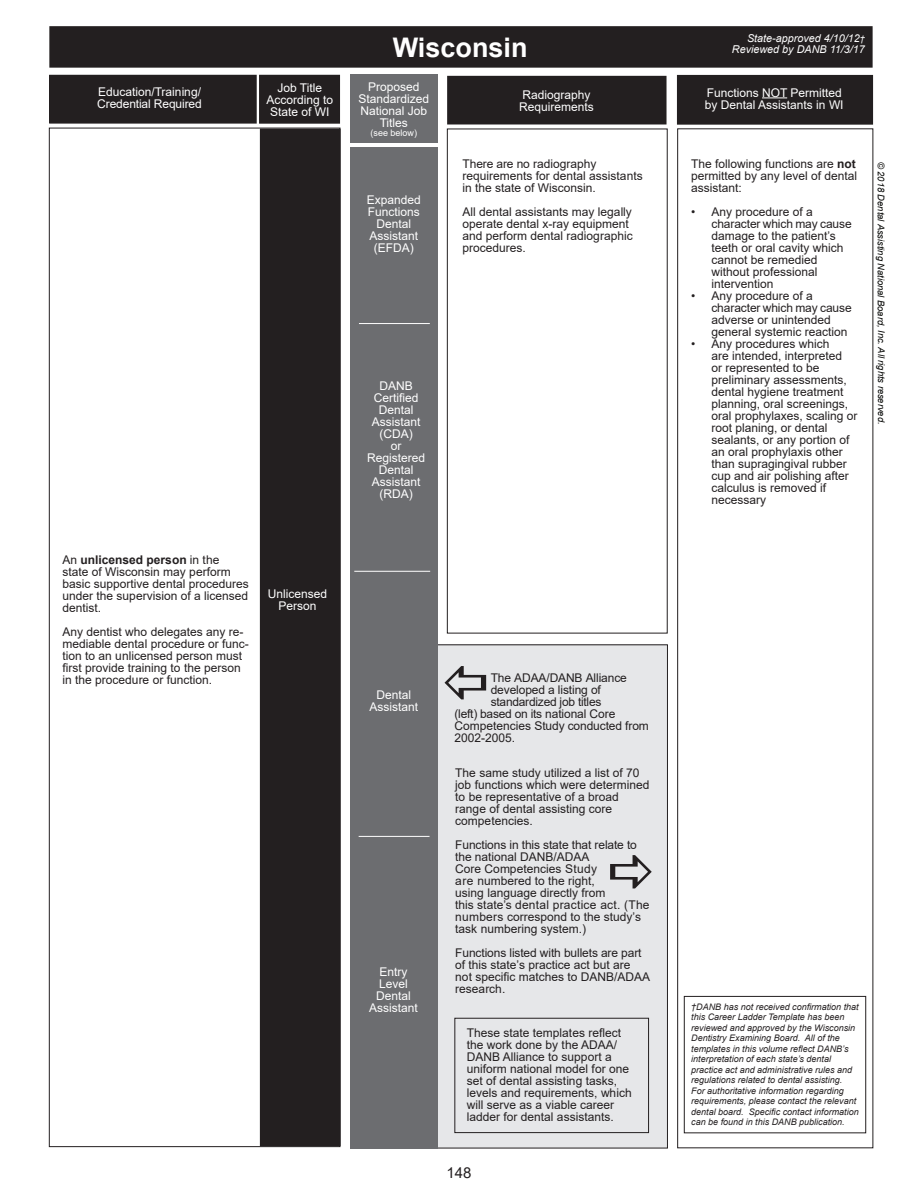
<style>
.page{position:relative;width:918px;height:1188px;background:#fff}
.page>*{position:absolute;margin:0;border:0;box-sizing:border-box;transform-origin:0 0}
.t1{font:700 27px "Arial";color:#fff}
.t2{font:15px "Arial";color:#231f20}
.t3{font:12px/12px "Arial";color:#231f20}
.t4{font:12px/12px "Arial";color:#fff;text-align:center}
.t5{font:12px "Arial";letter-spacing:-.02em;color:#231f20}
.t6{font:italic 10.8px/11.2px "Arial";color:#fff;text-align:right}
.t7{font:italic 9.3px "Arial";color:#040503}
.t8{font:italic 9px/10.5px "Arial";color:#231f20}
.t9{font:9px "Arial";color:#fff}
.s1{font-weight:700}
.s2{font-size:9px}
</style>
<div class="page">
<div style="left:50px;top:76px;width:206px;height:47px;background:#231f20"></div>
<div style="left:49px;top:75px;width:208px;height:49px;border:2px solid #231f20"></div>
<div style="left:677px;top:129px;width:196px;height:1019px;border:1px solid #231f20"></div>
<div style="left:678px;top:76px;width:194px;height:48px;background:#231f20"></div>
<div style="left:677px;top:75px;width:196px;height:50px;border:2px solid #231f20"></div>
<div style="left:50px;top:27px;width:822px;height:40px;background:#231f20"></div>
<div style="left:49px;top:26px;width:824px;height:42px;border:2px solid #231f20"></div>
<div style="left:259px;top:128px;width:82px;height:1019px;background:#231f20"></div>
<div style="left:259px;top:128px;width:82px;height:1019px;border:1px solid #fff"></div>
<div style="left:260px;top:76px;width:79px;height:47px;background:#231f20"></div>
<div style="left:259px;top:75px;width:81px;height:49px;border:2px solid #231f20"></div>
<svg style="left:762px;top:97px;width:25px;height:1px"></svg>
<div style="left:448px;top:77px;width:218px;height:47px;background:#231f20"></div>
<div style="left:447px;top:76px;width:220px;height:48px;border:2px solid #231f20"></div>
<div style="left:447px;top:129px;width:220px;height:504px;border:1px solid #231f20"></div>
<div style="left:394px;top:645px;width:273px;height:503px;background:#e6e7e9"></div>
<div style="left:350px;top:147px;width:88px;height:1001px;background:#6c6d70"></div>
<hr style="left:359px;top:323px;width:71px;height:1px;background:#fff">
<hr style="left:354px;top:571px;width:76px;height:1px;background:#fff">
<hr style="left:359px;top:836px;width:71px;height:1px;background:#fff">
<div style="left:455px;top:1018px;width:194px;height:115px;border:1px solid #231f20"></div>
<div style="left:350px;top:74px;width:87px;height:69px;background:#6c6d70"></div>
<div style="left:684px;top:996px;width:182px;height:137px;border:1px solid #231f20"></div>
<p class="t4" style="left:97px;top:86px;width:106px;text-align:left">Education/Training/<br>Credential Required</p>
<p class="t4" style="left:267px;top:82px;width:68px">Job Title<br>According to<br>State of WI</p>
<p class="t1" style="left:393px;top:28px;width:136px">Wisconsin</p>
<p class="t4" style="left:358px;top:81px;width:72px">Proposed<br>Standardized<br>National Job<br>Titles</p>
<p class="t9" style="left:371px;top:127px;width:48px">(see below)</p>
<p class="t4" style="left:367px;top:194px;width:56px">Expanded<br>Functions<br>Dental<br>Assistant (EFDA)</p>
<p class="t4" style="left:519px;top:89px;width:76px;text-align:left">Radiography<br>Requirements</p>
<p class="t3" style="left:463px;top:157px;width:182px">There are no radiography requirements for dental assistants in the state of Wisconsin.</p>
<p class="t3" style="left:463px;top:205px;width:172px">All dental assistants may legally operate dental x-ray equipment and perform dental radiographic procedures.</p>
<p class="t3" style="left:63px;top:554px;width:188px">An <span class="s1">unlicensed person</span> in the<br>state of Wisconsin may perform basic supportive dental procedures under the supervision of a licensed dentist.</p>
<p class="t3" style="left:63px;top:626px;width:188px">Any dentist who delegates any re&shy;mediable dental procedure or func&shy;tion to an unlicensed person must first provide training to the person in the procedure or function.</p>
<p class="t4" style="left:268px;top:588px;width:61px">Unlicensed<br>Person</p>
<p class="t4" style="left:367px;top:380px;width:60px">DANB<br>Certified<br>Dental<br>Assistant (CDA)<br>or<br>Registered<br>Dental<br>Assistant (RDA)</p>
<p class="t4" style="left:370px;top:689px;width:50px">Dental<br>Assistant</p>
<p class="t4" style="left:369px;top:966px;width:50px">Entry<br>Level<br>Dental<br>Assistant</p>
<p class="t3" style="left:491px;top:671px;width:138px">The ADAA/DANB Alliance</p>
<p class="t3" style="left:491px;top:683px;width:112px">developed a listing of</p>
<p class="t5" style="left:491px;top:693px;width:112px">standardized job titles</p>
<p class="t3" style="left:455px;top:707px;width:162px">(left) based on its national Core</p>
<p class="t3" style="left:455px;top:719px;width:196px">Competencies Study conducted from</p>
<p class="t3" style="left:455px;top:731px;width:62px">2002-2005.</p>
<p class="t3" style="left:455px;top:767px;width:196px">The same study utilized a list of 70 job functions which were determined to be representative of a broad range of dental assisting core competencies.</p>
<p class="t3" style="left:455px;top:839px;width:196px">Functions in this state that relate to the national DANB/ADAA<br>Core Competencies Study<br>are numbered to the right,<br>using language directly from<br>this state’s dental practice act. (The numbers correspond to the study’s task numbering system.)</p>
<p class="t3" style="left:455px;top:947px;width:196px">Functions listed with bullets are part of this state’s practice act but are not specific matches to DANB/ADAA research.</p>
<p class="t3" style="left:467px;top:1027px;width:166px">These state templates reflect the work done by the ADAA/<br>DANB Alliance to support a uniform national model for one set of dental assisting tasks, levels and requirements, which will serve as a viable career ladder for dental assistants.</p>
<p class="t2" style="left:446px;top:1162px;width:27px">148</p>
<p class="t6" style="left:732px;top:33px;width:135px">State-approved 4/10/12<span class="s2">†<br></span>Reviewed by DANB 11/3/17</p>
<p class="t4" style="left:705px;top:86px;width:140px;text-align:left">Functions NOT Permitted by Dental Assistants in WI</p>
<p class="t3" style="left:691px;top:157px;width:168px;text-align:justify">The following functions are <span class="s1">not </span>permitted by any level of dental assistant:</p>
<p class="t3" style="left:711px;top:205px;width:142px;text-indent:-20px">• Any procedure of a character which may cause damage to the patient’s teeth or oral cavity which cannot be remedied without professional intervention</p>
<p class="t3" style="left:711px;top:289px;width:142px;text-indent:-20px">• Any procedure of a character which may cause adverse or unintended general systemic reaction</p>
<p class="t3" style="left:711px;top:337px;width:148px;text-indent:-20px">• Any procedures which<br>are intended, interpreted<br>or represented to be preliminary assessments, dental hygiene treatment planning, oral screenings, oral prophylaxes, scaling or root planing, or dental sealants, or any portion of an oral prophylaxis other than supragingival rubber cup and air polishing after calculus is removed if necessary</p>
<p class="t7" style="left:887px;top:162px;width:264px;rotate:90deg">© 2018 Dental Assisting National Board, Inc. All rights reserved.</p>
<p class="t8" style="left:691px;top:1002px;width:169px">†DANB has not received confirmation that this Career Ladder Template has been reviewed and approved by the Wisconsin Dentistry Examining Board. All of the templates in this volume reflect DANB’s interpretation of each state’s dental practice act and administrative rules and regulations related to dental assisting.<br>For authoritative information regarding requirements, please contact the relevant dental board. Specific contact information can be found in this DANB publication.</p>
</div>
